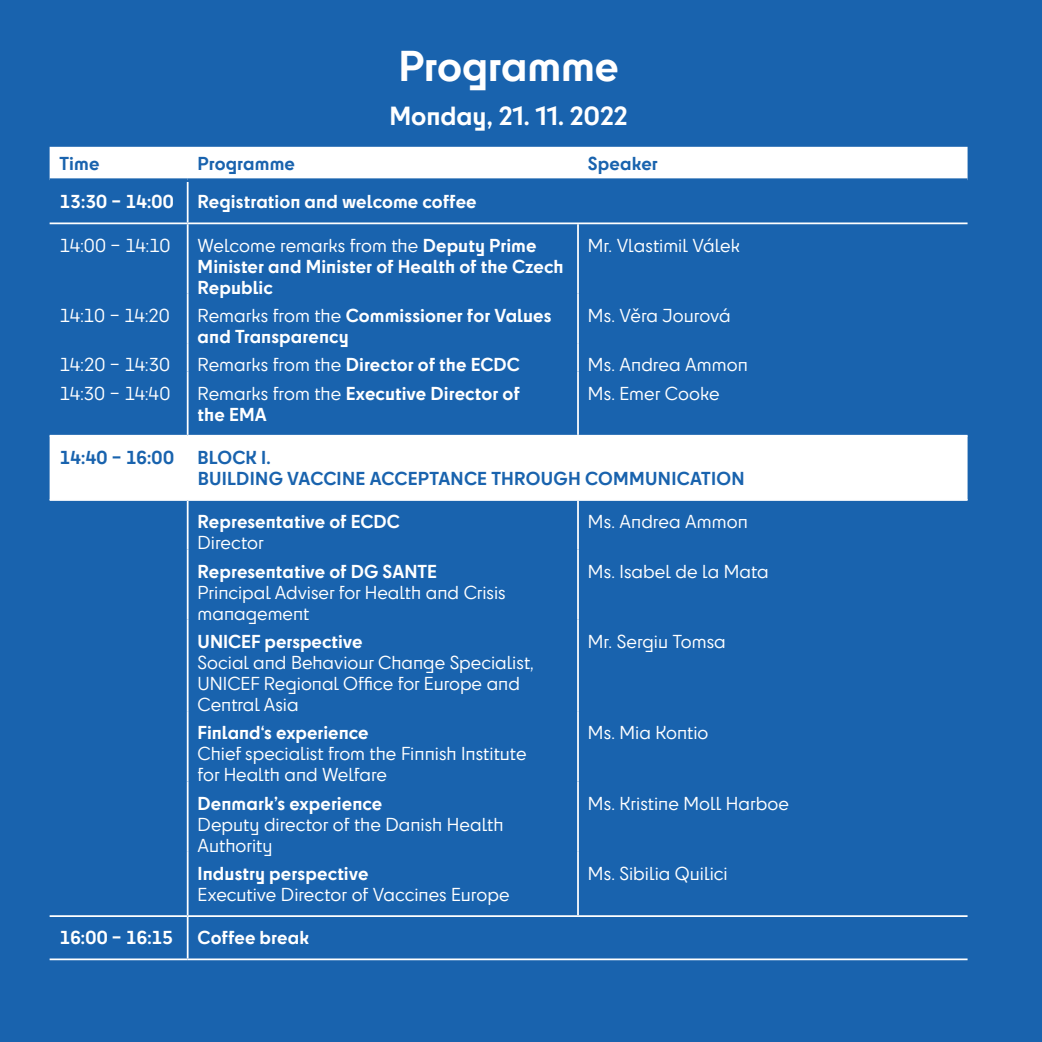
<style>
.page{position:relative;width:1042px;height:1042px;background:#1963ae}
.page>*{position:absolute;margin:0;border:0;box-sizing:border-box;transform-origin:0 0}
.t1{font:700 40.25px "Cy";letter-spacing:-.01em;color:#fff}
.t2{font:700 24.5px "Cy";letter-spacing:-.005em;color:#fff}
.t3{font:17.5px/21px "Cy";color:#fff}
.t4{font:700 17.5px/21px "Cy";color:#fff}
.t5{font:700 17.5px/21px "Cy";letter-spacing:.01em;color:#1963ae}
.s1{font-weight:400}
</style>
<div class="page">
<svg style="left:50px;top:147px;width:917px;height:352px"></svg>
<hr style="left:187px;top:182px;width:2px;height:40px;background:#fff">
<hr style="left:50px;top:222px;width:138px;height:2px;background:#fff">
<hr style="left:188px;top:222px;width:390px;height:2px;background:#fff">
<hr style="left:187px;top:224px;width:2px;height:70px;background:#fff">
<hr style="left:578px;top:222px;width:389px;height:2px;background:#fff">
<hr style="left:577px;top:224px;width:2px;height:70px;background:#fff">
<hr style="left:187px;top:294px;width:2px;height:49px;background:#fff">
<hr style="left:577px;top:294px;width:2px;height:49px;background:#fff">
<hr style="left:187px;top:343px;width:2px;height:28px;background:#fff">
<hr style="left:577px;top:343px;width:2px;height:28px;background:#fff">
<hr style="left:187px;top:371px;width:2px;height:64px;background:#fff">
<hr style="left:577px;top:371px;width:2px;height:64px;background:#fff">
<hr style="left:187px;top:437px;width:2px;height:62px;background:#fff">
<hr style="left:50px;top:499px;width:138px;height:2px;background:#fff">
<hr style="left:188px;top:499px;width:390px;height:2px;background:#fff">
<hr style="left:187px;top:501px;width:2px;height:48px;background:#fff">
<hr style="left:578px;top:499px;width:389px;height:2px;background:#fff">
<hr style="left:577px;top:501px;width:2px;height:48px;background:#fff">
<hr style="left:187px;top:549px;width:2px;height:71px;background:#fff">
<hr style="left:577px;top:549px;width:2px;height:71px;background:#fff">
<hr style="left:187px;top:620px;width:2px;height:91px;background:#fff">
<hr style="left:577px;top:620px;width:2px;height:91px;background:#fff">
<hr style="left:187px;top:711px;width:2px;height:70px;background:#fff">
<hr style="left:577px;top:711px;width:2px;height:70px;background:#fff">
<hr style="left:187px;top:781px;width:2px;height:71px;background:#fff">
<hr style="left:577px;top:781px;width:2px;height:71px;background:#fff">
<hr style="left:187px;top:852px;width:2px;height:63px;background:#fff">
<hr style="left:577px;top:852px;width:2px;height:63px;background:#fff">
<hr style="left:187px;top:917px;width:2px;height:41px;background:#fff">
<hr style="left:50px;top:435px;width:138px;height:2px;background:#fff">
<hr style="left:188px;top:435px;width:390px;height:2px;background:#fff">
<hr style="left:578px;top:435px;width:389px;height:2px;background:#fff">
<hr style="left:50px;top:915px;width:138px;height:2px;background:#fff">
<hr style="left:188px;top:915px;width:390px;height:2px;background:#fff">
<hr style="left:578px;top:915px;width:389px;height:2px;background:#fff">
<hr style="left:50px;top:958px;width:138px;height:2px;background:#fff">
<hr style="left:188px;top:958px;width:390px;height:2px;background:#fff">
<hr style="left:578px;top:958px;width:389px;height:2px;background:#fff">
<svg style="left:50px;top:178px;width:138px;height:4px"></svg>
<svg style="left:188px;top:178px;width:390px;height:4px"></svg>
<svg style="left:578px;top:178px;width:389px;height:4px"></svg>
<h1 class="t1" style="left:398px;top:35px;width:222px">Programme</h1>
<h2 class="t2" style="left:389px;top:97px;width:240px">Monday, 21. 11. 2022</h2>
<p class="t5" style="left:60px;top:152px;width:41px">Time</p>
<p class="t5" style="left:198px;top:152px;width:99px">Programme</p>
<p class="t5" style="left:588px;top:152px;width:71px">Speaker</p>
<p class="t4" style="left:60px;top:190px;width:116px">13:30 – 14:00</p>
<p class="t4" style="left:198px;top:190px;width:281px">Registration and welcome coffee</p>
<p class="t3" style="left:60px;top:234px;width:113px">14:00 – 14:10</p>
<p class="t4" style="left:198px;top:234px;width:367px"><span class="s1">Welcome remarks from the</span> Deputy Prime<br>Minister and Minister of Health of the Czech<br>Republic</p>
<p class="t3" style="left:588px;top:234px;width:153px">Mr. Vlastimil Válek</p>
<p class="t3" style="left:60px;top:304px;width:112px">14:10 – 14:20</p>
<p class="t4" style="left:198px;top:304px;width:355px"><span class="s1">Remarks from the</span> Commissioner for Values and Transparency</p>
<p class="t3" style="left:588px;top:304px;width:144px">Ms. Věra Jourová</p>
<p class="t3" style="left:60px;top:354px;width:112px">14:20 – 14:30</p>
<p class="t4" style="left:198px;top:353px;width:324px"><span class="s1">Remarks from the</span> Director of the ECDC</p>
<p class="t3" style="left:588px;top:354px;width:161px">Ms. Andrea Ammon</p>
<p class="t3" style="left:60px;top:382px;width:112px">14:30 – 14:40</p>
<p class="t4" style="left:198px;top:382px;width:324px"><span class="s1">Remarks from the</span> Executive Director of the EMA</p>
<p class="t3" style="left:588px;top:382px;width:133px">Ms. Emer Cooke</p>
<p class="t5" style="left:60px;top:446px;width:116px">14:40 – 16:00</p>
<p class="t5" style="left:198px;top:446px;width:548px">BLOCK I.<br>BUILDING VACCINE ACCEPTANCE THROUGH COMMUNICATION</p>
<p class="t4" style="left:198px;top:510px;width:204px">Representative of ECDC</p>
<p class="t3" style="left:198px;top:532px;width:68px">Director</p>
<p class="t3" style="left:588px;top:511px;width:161px">Ms. Andrea Ammon</p>
<p class="t4" style="left:198px;top:560px;width:241px">Representative of DG SANTE</p>
<p class="t3" style="left:198px;top:581px;width:310px">Principal Adviser for Health and Crisis management</p>
<p class="t4" style="left:198px;top:630px;width:166px">UNICEF perspective</p>
<p class="t3" style="left:198px;top:651px;width:338px">Social and Behaviour Change Specialist,<br>UNICEF Regional Office for Europe and<br>Central Asia</p>
<p class="t4" style="left:198px;top:721px;width:172px">Finland‘s experience</p>
<p class="t3" style="left:198px;top:743px;width:330px">Chief specialist from the Finnish Institute for Health and Welfare</p>
<p class="t4" style="left:198px;top:792px;width:186px">Denmark’s experience</p>
<p class="t3" style="left:198px;top:813px;width:307px">Deputy director of the Danish Health<br>Authority</p>
<p class="t4" style="left:198px;top:862px;width:172px">Industry perspective</p>
<p class="t3" style="left:198px;top:883px;width:314px">Executive Director of Vaccines Europe</p>
<p class="t4" style="left:60px;top:926px;width:115px">16:00 – 16:15</p>
<p class="t4" style="left:198px;top:926px;width:113px">Coffee break</p>
<p class="t3" style="left:588px;top:560px;width:182px">Ms. Isabel de la Mata</p>
<p class="t3" style="left:588px;top:630px;width:139px">Mr. Sergiu Tomsa</p>
<p class="t3" style="left:588px;top:722px;width:122px">Ms. Mia Kontio</p>
<p class="t3" style="left:588px;top:792px;width:203px">Ms. Kristine Moll Harboe</p>
<p class="t3" style="left:588px;top:862px;width:141px">Ms. Sibilia Quilici</p>
</div>
